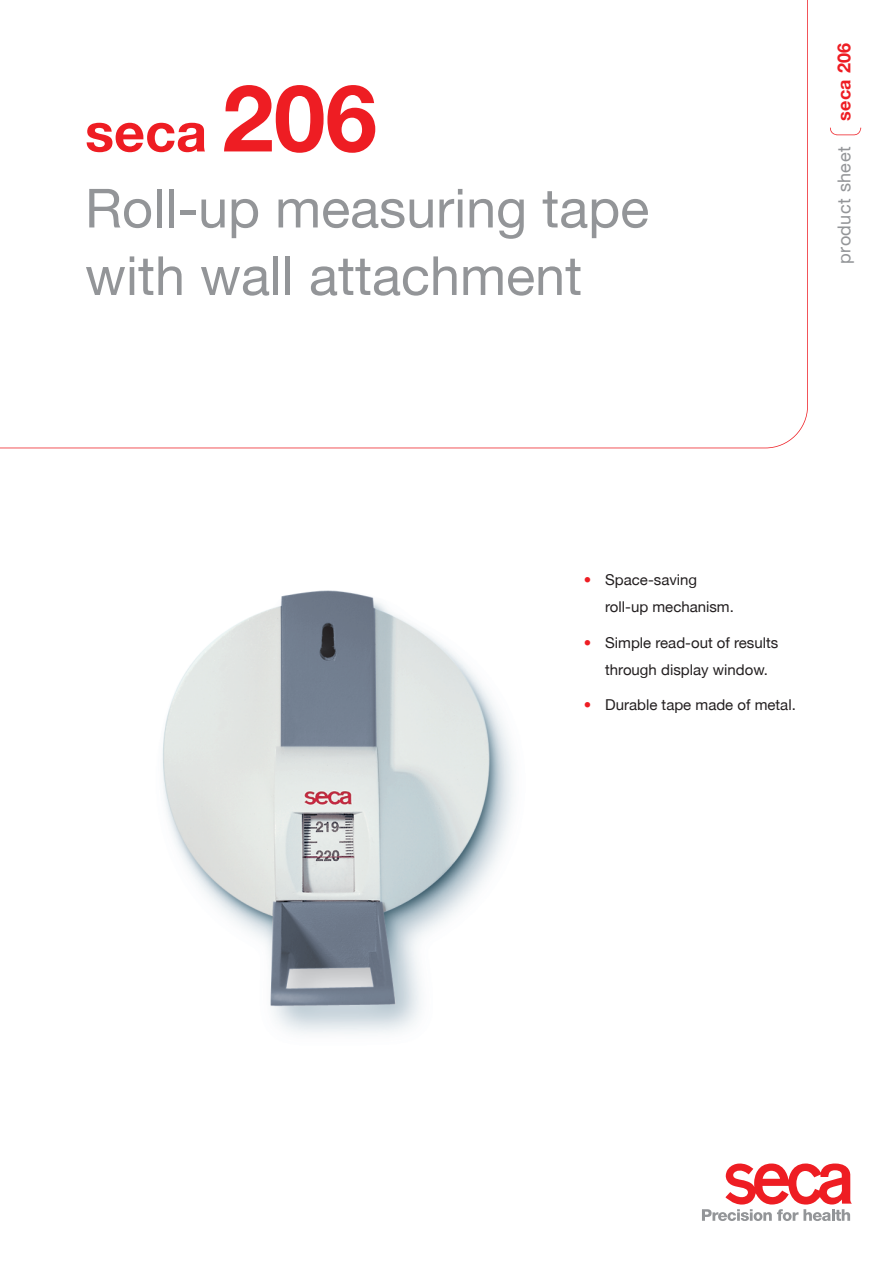
<style>
.page{position:relative;width:893px;height:1263px;background:#fff}
.page>*{position:absolute;margin:0;border:0;box-sizing:border-box;transform-origin:0 0}
.t1{font:54px/76.1px "secaglobal";color:#939598}
.t2{font:18px "secaglobal";letter-spacing:.025em;color:#939598}
.t3{font:700 18px "secaglobal";letter-spacing:.025em;color:#ee1d23}
.t4{font:15px/27px "secaglobal";color:#231f20}
.s1{font-weight:700;color:#ee1d23}
.s2{font-weight:700;font-size:93px;color:#ee1d23}
.s3{color:#ee1d23}
</style>
<div class="page">
<svg style="left:830px;top:128px;width:31px;height:7px"></svg>
<svg style="left:702px;top:1163px;width:150px;height:58px"></svg>
<img style="left:162px;top:590px;width:351px;height:444px">
<h1 class="t1" style="left:85px;top:95px;width:566px"><span class="s1">seca</span> <span class="s2">206<br></span>Roll-up measuring tape</h1>
<h1 class="t1" style="left:85px;top:238px;width:499px">with wall attachment</h1>
<p class="t3" style="left:834px;top:121px;width:80px;rotate:-90deg">seca 206</p>
<p class="t2" style="left:834px;top:264px;width:119px;rotate:-90deg">product sheet</p>
<p class="t4" style="left:605px;top:566px;width:130px;text-indent:-21px"><span class="s3">•</span> Space-saving roll-up mechanism.</p>
<p class="t4" style="left:605px;top:629px;width:175px;text-indent:-21px"><span class="s3">•</span> Simple read-out of results through display window.</p>
<p class="t4" style="left:584px;top:691px;width:213px"><span class="s3">•</span> Durable tape made of metal.</p>
</div>
